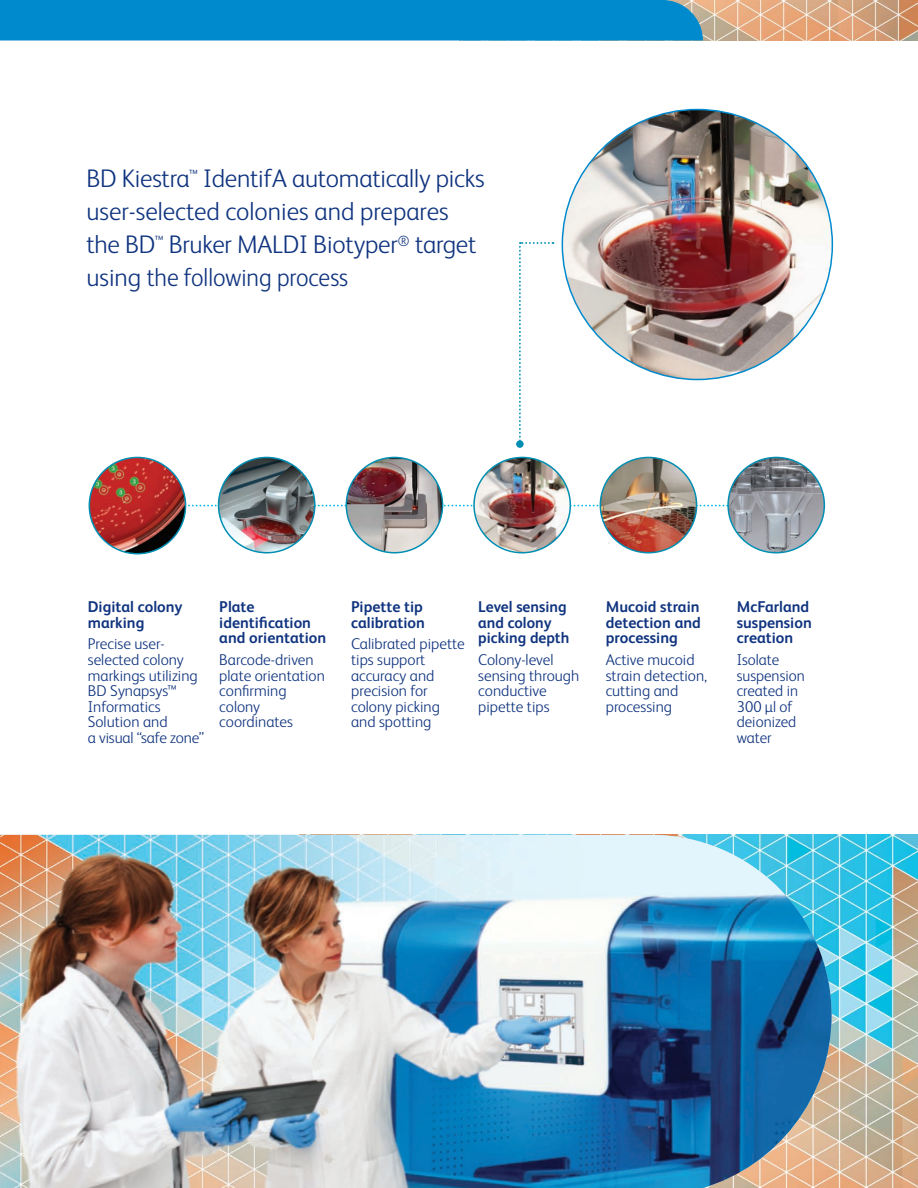
<style>
.page{position:relative;width:918px;height:1188px;background:#fff}
.page>*{position:absolute;margin:0;border:0;box-sizing:border-box;transform-origin:0 0}
.Bulleted_list{font:300 25.5px/33px "FS Albert Pro";letter-spacing:-.01em;color:#10347f}
.Bulleted_list-2{font:300 15.6px/15.6px "FS Albert Pro";color:#10347f}
.Bulleted_list-3{font:700 15.6px/15.6px "FS Albert Pro";color:#10347f}
</style>
<div class="page">
<img style="left:832px;top:835px;width:86px;height:353px">
<img style="left:0;top:835px;width:832px;height:353px">
<svg style="left:186px;top:505px;width:541px;height:2px"></svg>
<img style="left:89px;top:457px;width:97px;height:97px;border-radius:48px">
<div style="left:89px;top:457px;width:97px;height:97px;border:2px solid #008fb3;border-radius:50%"></div>
<img style="left:219px;top:457px;width:94px;height:96px">
<div style="left:218px;top:457px;width:98px;height:96px;border:2px solid #008fb3;border-radius:50%"></div>
<img style="left:474px;top:457px;width:96px;height:96px">
<div style="left:473px;top:457px;width:98px;height:96px;border:2px solid #008fb3;border-radius:50%"></div>
<img style="left:600px;top:457px;width:97px;height:96px">
<div style="left:600px;top:457px;width:97px;height:96px;border:2px solid #008fb3;border-radius:50%"></div>
<img style="left:728px;top:457px;width:96px;height:96px">
<div style="left:727px;top:457px;width:98px;height:96px;border:2px solid #008fb3;border-radius:50%"></div>
<svg style="left:519px;top:242px;width:35px;height:198px"></svg>
<div style="left:516px;top:440px;width:8px;height:8px;background:#008fb3;border-radius:50%"></div>
<img style="left:562px;top:110px;width:270px;height:270px;border-radius:135px">
<img style="left:703px;top:0;width:215px;height:40px">
<div style="left:0;top:0;width:703px;height:41px;background:#008ace"></div>
<img style="left:346px;top:457px;width:97px;height:96px">
<div style="left:346px;top:457px;width:97px;height:96px;border:2px solid #008fb3;border-radius:50%"></div>
<p class="Bulleted_list" style="left:86px;top:160px;width:400px">BD Kiestra<sup>™</sup> IdentifA automatically picks user-selected colonies and prepares the BD<sup>™</sup> Bruker MALDI Biotyper<sup>®</sup> target using the following process</p>
<p class="Bulleted_list-3" style="left:88px;top:598px;width:96px">Digital colony marking</p>
<p class="Bulleted_list-2" style="left:88px;top:635px;width:118px">Precise user&shy;selected colony markings utilizing<br>BD Synapsys™<br>Informatics<br>Solution and<br>a visual “safe zone”</p>
<p class="Bulleted_list-3" style="left:219px;top:598px;width:108px">Plate identification and orientation</p>
<p class="Bulleted_list-2" style="left:219px;top:651px;width:107px">Barcode-driven plate orientation confirming colony coordinates</p>
<p class="Bulleted_list-3" style="left:351px;top:598px;width:75px">Pipette tip calibration</p>
<p class="Bulleted_list-2" style="left:351px;top:635px;width:115px">Calibrated pipette tips support accuracy and precision for colony picking and spotting</p>
<p class="Bulleted_list-3" style="left:478px;top:598px;width:93px">Level sensing and colony picking depth</p>
<p class="Bulleted_list-2" style="left:478px;top:651px;width:102px">Colony-level sensing through conductive pipette tips</p>
<p class="Bulleted_list-3" style="left:606px;top:598px;width:97px;text-align:justify">Mucoid strain detection and processing</p>
<p class="Bulleted_list-2" style="left:606px;top:651px;width:103px">Active mucoid strain detection, cutting and processing</p>
<p class="Bulleted_list-3" style="left:737px;top:598px;width:77px">McFarland suspension creation</p>
<p class="Bulleted_list-2" style="left:737px;top:651px;width:70px">Isolate suspension created in<br>300 μl of deionized water</p>
</div>
